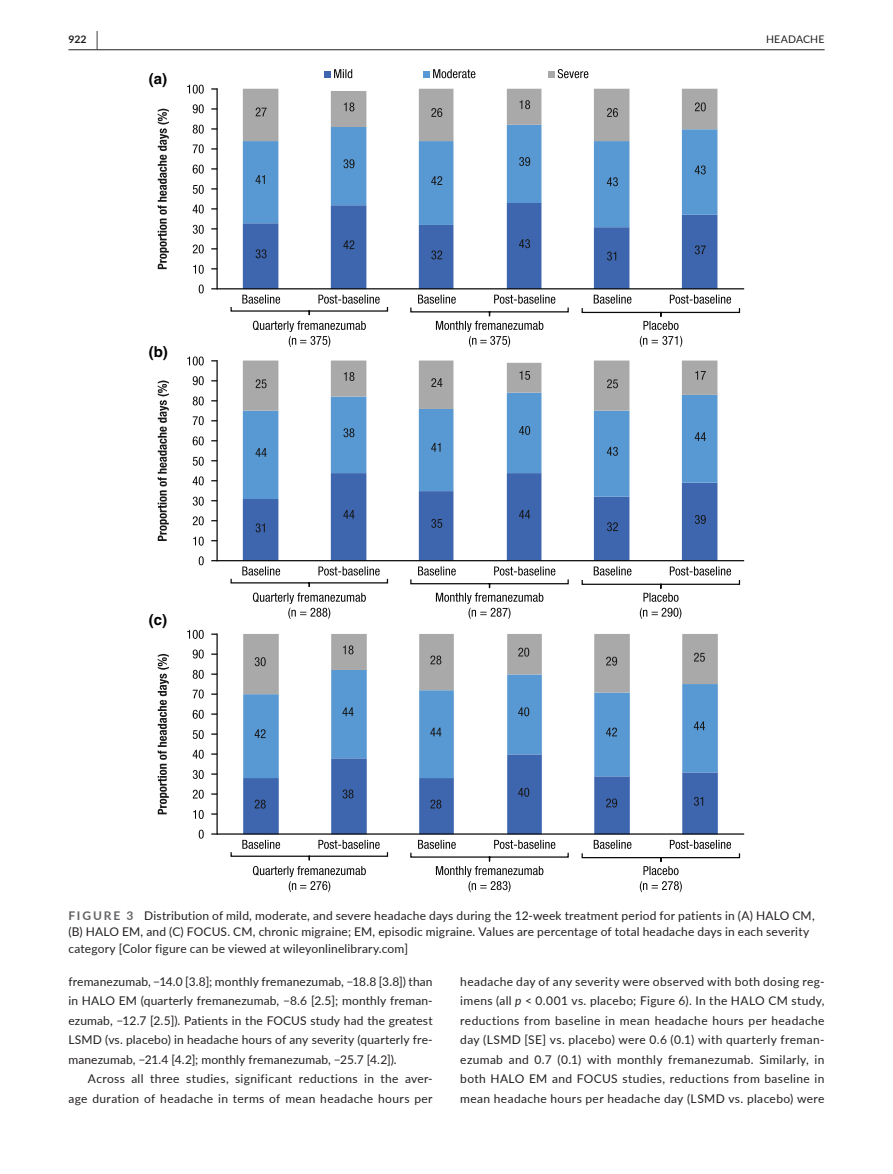
<style>
.page{position:relative;width:893px;height:1174px;background:#fff}
.page>*{position:absolute;margin:0;border:0;box-sizing:border-box;transform-origin:0 0}
.t1{font:700 15px "Helvetica";color:#000}
.t2{font:12px/19.5px "Lato";letter-spacing:.015em;color:#231f20;text-align:justify}
.t3{font:10.5px "Lato";letter-spacing:.015em;color:#231f20}
.t4{font:700 10.5px "Lato";color:#231f20}
.s1{font-size:19.5px}
.s2{font-weight:700;color:#636366}
.s3{font-style:italic}
</style>
<div class="page">
<hr style="left:68px;top:49px;width:756px;height:1px;background:#231f20">
<svg style="left:243px;top:141px;width:474px;height:62px"></svg>
<svg style="left:243px;top:203px;width:474px;height:85px"></svg>
<svg style="left:255px;top:175px;width:10px;height:9px"></svg>
<svg style="left:343px;top:159px;width:11px;height:9px"></svg>
<svg style="left:431px;top:176px;width:11px;height:9px"></svg>
<svg style="left:519px;top:157px;width:11px;height:9px"></svg>
<svg style="left:607px;top:177px;width:11px;height:9px"></svg>
<svg style="left:695px;top:165px;width:11px;height:9px"></svg>
<svg style="left:243px;top:89px;width:474px;height:52px"></svg>
<hr style="left:216px;top:89px;width:2px;height:200px;background:#090909">
<hr style="left:217px;top:288px;width:527px;height:1px;background:#090909">
<svg style="left:199px;top:284px;width:5px;height:9px"></svg>
<svg style="left:193px;top:265px;width:11px;height:9px"></svg>
<svg style="left:193px;top:244px;width:11px;height:9px"></svg>
<svg style="left:193px;top:225px;width:11px;height:9px"></svg>
<svg style="left:193px;top:204px;width:11px;height:9px"></svg>
<svg style="left:193px;top:185px;width:11px;height:9px"></svg>
<svg style="left:193px;top:165px;width:11px;height:9px"></svg>
<svg style="left:193px;top:144px;width:11px;height:9px"></svg>
<svg style="left:193px;top:125px;width:11px;height:9px"></svg>
<svg style="left:193px;top:104px;width:11px;height:9px"></svg>
<svg style="left:187px;top:85px;width:17px;height:9px"></svg>
<svg style="left:158px;top:109px;width:11px;height:160px"></svg>
<svg style="left:230px;top:295px;width:511px;height:52px"></svg>
<svg style="left:243px;top:410px;width:474px;height:63px"></svg>
<svg style="left:255px;top:448px;width:12px;height:9px"></svg>
<svg style="left:343px;top:428px;width:11px;height:9px"></svg>
<svg style="left:431px;top:443px;width:10px;height:9px"></svg>
<svg style="left:519px;top:426px;width:11px;height:9px"></svg>
<svg style="left:607px;top:447px;width:11px;height:9px"></svg>
<svg style="left:695px;top:432px;width:11px;height:9px"></svg>
<svg style="left:243px;top:360px;width:474px;height:50px"></svg>
<svg style="left:324px;top:69px;width:28px;height:9px"></svg>
<svg style="left:424px;top:69px;width:51px;height:9px"></svg>
<svg style="left:548px;top:69px;width:40px;height:9px"></svg>
<hr style="left:216px;top:361px;width:2px;height:199px;background:#090909">
<hr style="left:217px;top:560px;width:527px;height:1px;background:#090909">
<svg style="left:199px;top:556px;width:5px;height:9px"></svg>
<svg style="left:193px;top:536px;width:11px;height:9px"></svg>
<svg style="left:193px;top:516px;width:11px;height:9px"></svg>
<svg style="left:193px;top:496px;width:11px;height:9px"></svg>
<svg style="left:193px;top:476px;width:11px;height:9px"></svg>
<svg style="left:193px;top:457px;width:11px;height:9px"></svg>
<svg style="left:193px;top:436px;width:11px;height:9px"></svg>
<svg style="left:193px;top:416px;width:11px;height:9px"></svg>
<svg style="left:193px;top:396px;width:11px;height:9px"></svg>
<svg style="left:193px;top:376px;width:11px;height:9px"></svg>
<svg style="left:187px;top:356px;width:17px;height:9px"></svg>
<svg style="left:242px;top:473px;width:489px;height:102px"></svg>
<svg style="left:158px;top:380px;width:11px;height:161px"></svg>
<svg style="left:211px;top:578px;width:530px;height:257px"></svg>
<hr style="left:216px;top:634px;width:2px;height:200px;background:#090909">
<hr style="left:217px;top:833px;width:527px;height:1px;background:#090909">
<svg style="left:199px;top:829px;width:5px;height:9px"></svg>
<svg style="left:193px;top:810px;width:11px;height:9px"></svg>
<svg style="left:193px;top:789px;width:11px;height:9px"></svg>
<svg style="left:193px;top:770px;width:11px;height:9px"></svg>
<svg style="left:193px;top:749px;width:11px;height:9px"></svg>
<svg style="left:193px;top:730px;width:11px;height:9px"></svg>
<svg style="left:193px;top:710px;width:11px;height:9px"></svg>
<svg style="left:193px;top:689px;width:11px;height:9px"></svg>
<svg style="left:193px;top:670px;width:11px;height:9px"></svg>
<svg style="left:193px;top:649px;width:11px;height:9px"></svg>
<svg style="left:187px;top:630px;width:17px;height:9px"></svg>
<svg style="left:158px;top:654px;width:11px;height:160px"></svg>
<svg style="left:230px;top:840px;width:511px;height:52px"></svg>
<p class="t4" style="left:68px;top:31px;width:31px">922 <span class="s1">|</span></p>
<p class="t3" style="left:766px;top:31px;width:60px">HEADACHE</p>
<p class="t1" style="left:149px;top:70px;width:20px">(a)</p>
<p class="t1" style="left:149px;top:342px;width:21px">(b)</p>
<p class="t1" style="left:149px;top:611px;width:20px">(c)</p>
<p class="t2" style="left:68px;top:906px;width:748px;line-height:16.5px;text-align:left"><span class="s2">FIGURE 3</span> Distribution of mild, moderate, and severe headache days during the 12-week treatment period for patients in (A) HALO CM, (B) HALO EM, and (C) FOCUS. CM, chronic migraine; EM, episodic migraine. Values are percentage of total headache days in each severity category [Color figure can be viewed at wileyonlinelibrary.com]</p>
<p class="t2" style="left:68px;top:971px;width:366px">fremanezumab, −14.0 [3.8]; monthly fremanezumab, −18.8 [3.8]) than in HALO EM (quarterly fremanezumab, −8.6 [2.5]; monthly freman&shy;ezumab, −12.7 [2.5]). Patients in the FOCUS study had the greatest LSMD (vs. placebo) in headache hours of any severity (quarterly fre&shy;manezumab, −21.4 [4.2]; monthly fremanezumab, −25.7 [4.2]).</p>
<p class="t2" style="left:68px;top:1068px;width:366px;text-align:right">Across all three studies, significant reductions in the aver&shy;age duration of headache in terms of mean headache hours per</p>
<p class="t2" style="left:460px;top:971px;width:366px">headache day of any severity were observed with both dosing reg&shy;imens (all <span class="s3">p</span> &lt; 0.001 vs. placebo; Figure 6). In the HALO CM study, reductions from baseline in mean headache hours per headache day (LSMD [SE] vs. placebo) were 0.6 (0.1) with quarterly freman&shy;ezumab and 0.7 (0.1) with monthly fremanezumab. Similarly, in both HALO EM and FOCUS studies, reductions from baseline in mean headache hours per headache day (LSMD vs. placebo) were</p>
</div>
